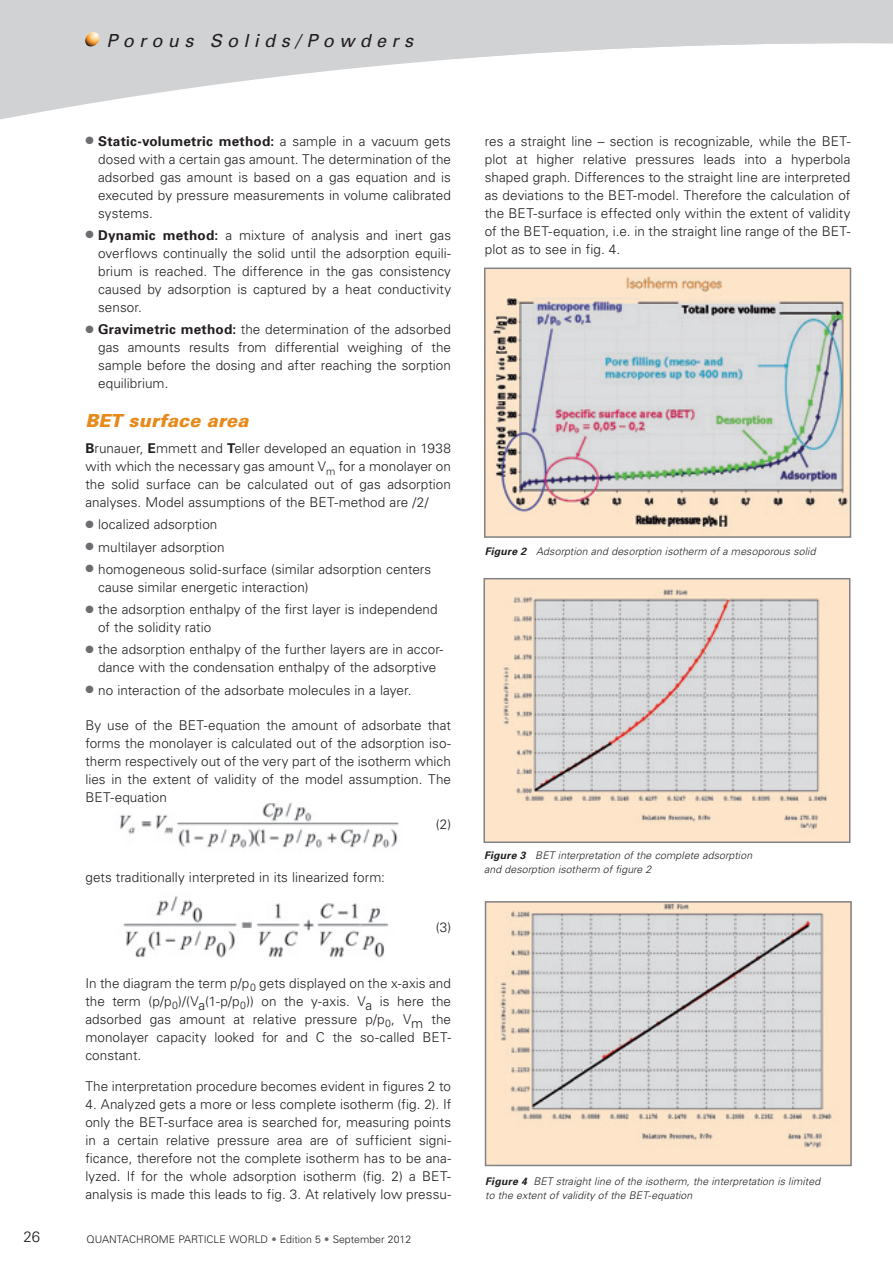
<style>
.page{position:relative;width:893px;height:1263px;background:#fff}
.page>*{position:absolute;margin:0;border:0;box-sizing:border-box;transform-origin:0 0}
.t1{font:italic 18px "Univers";letter-spacing:.3em;color:#231f20}
.t2{font:italic 900 18px "Univers";letter-spacing:.01em;color:#e68a1b}
.t3{font:300 15px "Univers";color:#231f20}
.t4{font:300 13.5px/18px "Univers";letter-spacing:.005em;color:#231f20;text-align:justify}
.t5{font:italic 300 10.5px/13.5px "Univers";letter-spacing:.01em;color:#231f20}
.t6{font:300 10.5px "Univers";color:#231f20}
.s1{color:#6c6d70}
.s2{font-weight:700}
</style>
<div class="page">
<img style="left:120px;top:803px;width:279px;height:45px">
<img style="left:123px;top:896px;width:266px;height:62px">
<svg style="left:0;top:0;width:893px;height:120px;fill:#d1d2d4"></svg>
<img style="left:84px;top:32px;width:16px;height:15px">
<img style="left:487px;top:271px;width:361px;height:264px">
<div style="left:484px;top:268px;width:367px;height:270px;border:2px solid #808285"></div>
<img style="left:486px;top:581px;width:361px;height:259px">
<div style="left:483px;top:578px;width:367px;height:265px;border:2px solid #808285"></div>
<img style="left:488px;top:904px;width:361px;height:259px">
<div style="left:485px;top:901px;width:367px;height:265px;border:2px solid #808285"></div>
<h1 class="t1" style="left:106px;top:34px;width:308px">Porous Solids/Powders</h1>
<p class="t4" style="left:98px;top:133px;width:354px;text-indent:-13px"><span class="s1">●</span> <span class="s2">Static-volumetric method:</span> a sample in a vacuum gets dosed with a certain gas amount. The determination of the adsorbed gas amount is based on a gas equation and is executed by pressure measurements in volume calibrated systems.</p>
<p class="t4" style="left:98px;top:227px;width:354px;text-indent:-13px"><span class="s1">●</span> <span class="s2">Dynamic method:</span> a mixture of analysis and inert gas overflows continually the solid until the adsorption equili&shy;brium is reached. The difference in the gas consistency caused by adsorption is captured by a heat conductivity sensor.</p>
<p class="t4" style="left:98px;top:322px;width:354px;text-indent:-13px"><span class="s1">●</span> <span class="s2">Gravimetric method:</span> the determination of the adsorbed gas amounts results from differential weighing of the sample before the dosing and after reaching the sorption equilibrium.</p>
<h1 class="t2" style="left:85px;top:414px;width:165px">BET surface area</h1>
<p class="t4" style="left:85px;top:441px;width:367px"><span class="s2">B</span>runauer, <span class="s2">E</span>mmett and <span class="s2">T</span>eller developed an equation in 1938 with which the necessary gas amount V<sub>m</sub> for a monolayer on the solid surface can be calculated out of gas adsorption analyses. Model assumptions of the BET-method are /2/</p>
<p class="t4" style="left:85px;top:517px;width:134px"><span class="s1">●</span> localized adsorption</p>
<p class="t4" style="left:85px;top:539px;width:141px"><span class="s1">●</span> multilayer adsorption</p>
<p class="t4" style="left:98px;top:561px;width:335px;text-indent:-13px"><span class="s1">●</span> homogeneous solid-surface (similar adsorption centers cause similar energetic interaction)</p>
<p class="t4" style="left:98px;top:602px;width:341px;text-indent:-13px"><span class="s1">●</span> the adsorption enthalpy of the first layer is independend of the solidity ratio</p>
<p class="t4" style="left:85px;top:642px;width:359px;text-align:center"><span class="s1">●</span> the adsorption enthalpy of the further layers are in accor&shy;dance with the condensation enthalpy of the adsorptive</p>
<p class="t4" style="left:85px;top:682px;width:328px"><span class="s1">●</span> no interaction of the adsorbate molecules in a layer.</p>
<p class="t4" style="left:85px;top:718px;width:367px">By use of the BET-equation the amount of adsorbate that forms the monolayer is calculated out of the adsorption iso&shy;therm respectively out of the very part of the isotherm which lies in the extent of validity of the model assumption. The BET-equation</p>
<p class="t4" style="left:436px;top:816px;width:17px">(2)</p>
<p class="t4" style="left:85px;top:869px;width:301px">gets traditionally interpreted in its linearized form:</p>
<p class="t4" style="left:436px;top:919px;width:17px">(3)</p>
<p class="t4" style="left:85px;top:975px;width:367px">In the diagram the term p/p<sub>0</sub> gets displayed on the x-axis and the term (p/p<sub>0</sub>)/(Va(1-p/p<sub>0</sub>)) on the y-axis. Va is here the adsorbed gas amount at relative pressure p/p<sub>0</sub>, Vm the monolayer capacity looked for and C the so-called BET&shy;constant.</p>
<p class="t4" style="left:85px;top:1078px;width:367px">The interpretation procedure becomes evident in figures 2 to</p>
<p class="t4" style="left:85px;top:1096px;width:367px">4. Analyzed gets a more or less complete isotherm (fig. 2). If only the BET-surface area is searched for, measuring points in a certain relative pressure area are of sufficient signi&shy;ficance, therefore not the complete isotherm has to be ana&shy;lyzed. If for the whole adsorption isotherm (fig. 2) a BET&shy;analysis is made this leads to fig. 3. At relatively low pressu-</p>
<p class="t3" style="left:24px;top:1231px;width:18px">26</p>
<p class="t6" style="left:86px;top:1236px;width:326px">QUANTACHROME PARTICLE WORLD <span class="s1">•</span> Edition 5 <span class="s1">•</span> September 2012</p>
<p class="t4" style="left:485px;top:133px;width:367px">res a straight line – section is recognizable, while the BET&shy;plot at higher relative pressures leads into a hyperbola shaped graph. Differences to the straight line are interpreted as deviations to the BET-model. Therefore the calculation of the BET-surface is effected only within the extent of validity of the BET-equation, i.e. in the straight line range of the BET&shy;plot as to see in fig. 4.</p>
<p class="t5" style="left:485px;top:546px;width:332px"><span class="s2">Figure 2</span> Adsorption and desorption isotherm of a mesoporous solid</p>
<p class="t5" style="left:484px;top:850px;width:270px"><span class="s2">Figure 3</span> BET interpretation of the complete adsorption and desorption isotherm of figure 2</p>
<p class="t5" style="left:485px;top:1176px;width:336px"><span class="s2">Figure 4</span> BET straight line of the isotherm, the interpretation is limited to the extent of validity of the BET-equation</p>
</div>
